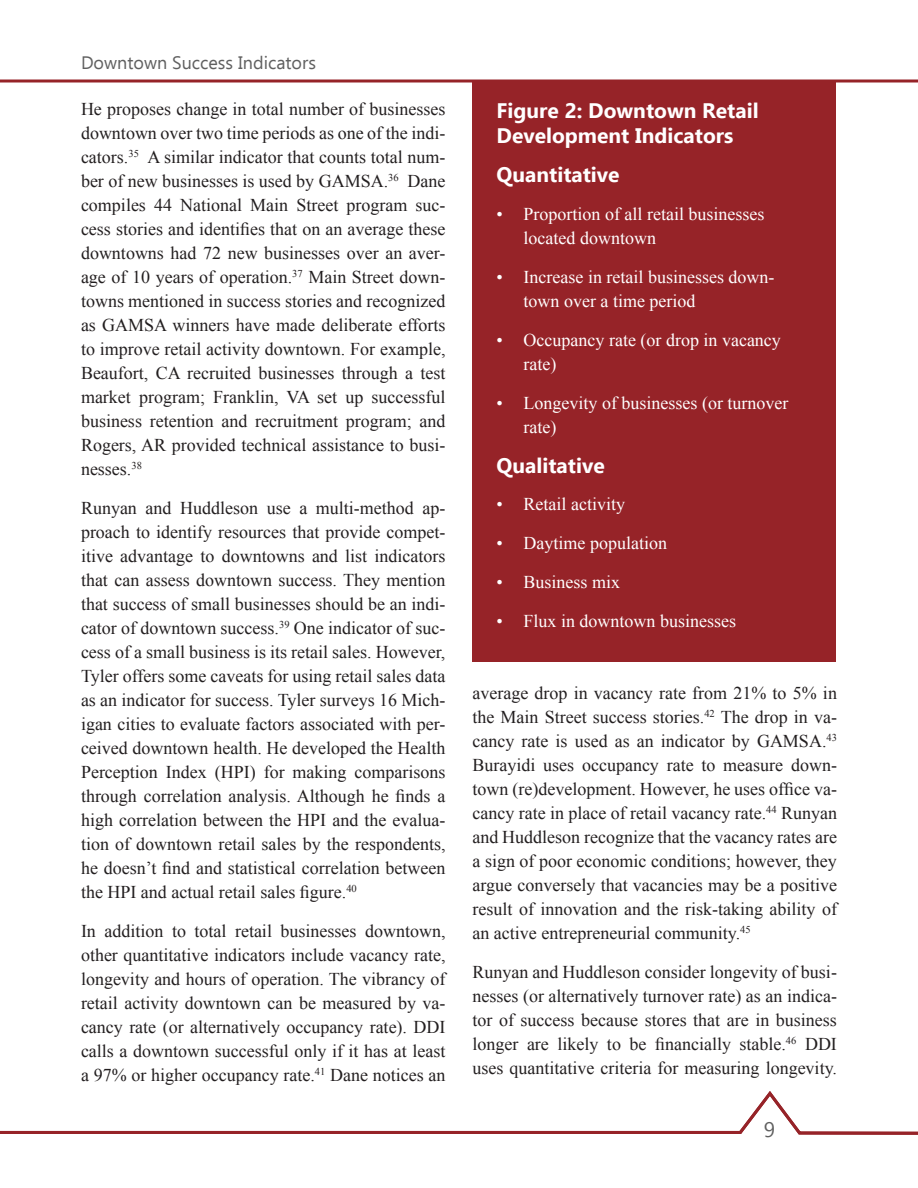
<style>
.page{position:relative;width:918px;height:1188px;background:#fff}
.page>*{position:absolute;margin:0;border:0;box-sizing:border-box;transform-origin:0 0}
.Box_Head{font:700 21px/25.2px "Ebrima";color:#fff}
.Heading1{font:21px "Ebrima";color:#606060}
.t1{font:18px/24px "Times New Roman";color:#231f20;text-align:justify}
.t2{font:18px/24px "Times New Roman";color:#fff}
.t3{font:18px "Ebrima";color:#606060}
</style>
<div class="page">
<hr style="left:0;top:80px;width:918px;height:2px;background:#962328">
<svg style="left:0;top:1091px;width:918px;height:44px"></svg>
<div style="left:472px;top:82px;width:364px;height:580px;background:#962328"></div>
<p class="t3" style="left:81px;top:50px;width:237px">Downtown Success Indicators</p>
<p class="t1" style="left:81px;top:97px;width:366px">He proposes change in total number of businesses downtown over two time periods as one of the indi&shy;cators.<sup>35</sup> A similar indicator that counts total num&shy;ber of new businesses is used by GAMSA.<sup>36</sup> Dane compiles 44 National Main Street program suc&shy;cess stories and identifies that on an average these downtowns had 72 new businesses over an aver&shy;age of 10 years of operation.<sup>37</sup> Main Street down&shy;towns mentioned in success stories and recognized as GAMSA winners have made deliberate efforts to improve retail activity downtown. For example, Beaufort, CA recruited businesses through a test market program; Franklin, VA set up successful business retention and recruitment program; and Rogers, AR provided technical assistance to busi&shy;nesses.<sup>38</sup></p>
<p class="t1" style="left:81px;top:496px;width:366px">Runyan and Huddleson use a multi-method ap&shy;proach to identify resources that provide compet&shy;itive advantage to downtowns and list indicators that can assess downtown success. They mention that success of small businesses should be an indi&shy;cator of downtown success.<sup>39</sup> One indicator of suc&shy;cess of a small business is its retail sales. However, Tyler offers some caveats for using retail sales data as an indicator for success. Tyler surveys 16 Mich&shy;igan cities to evaluate factors associated with per&shy;ceived downtown health. He developed the Health Perception Index (HPI) for making comparisons through correlation analysis. Although he finds a high correlation between the HPI and the evalua&shy;tion of downtown retail sales by the respondents, he doesn’t find and statistical correlation between the HPI and actual retail sales figure.<sup>40</sup></p>
<p class="t1" style="left:81px;top:919px;width:366px">In addition to total retail businesses downtown, other quantitative indicators include vacancy rate, longevity and hours of operation. The vibrancy of retail activity downtown can be measured by va&shy;cancy rate (or alternatively occupancy rate). DDI calls a downtown successful only if it has at least a 97% or higher occupancy rate.<sup>41</sup> Dane notices an</p>
<p class="Box_Head" style="left:497px;top:99px;width:264px">Figure 2: Downtown Retail<br>Development Indicators</p>
<p class="Box_Head" style="left:497px;top:163px;width:125px">Quantitative</p>
<p class="t2" style="left:524px;top:201px;width:242px;text-indent:-27px">• Proportion of all retail businesses located downtown</p>
<p class="t2" style="left:524px;top:264px;width:252px;text-indent:-27px">• Increase in retail businesses down&shy;town over a time period</p>
<p class="t2" style="left:524px;top:327px;width:259px;text-indent:-27px">• Occupancy rate (or drop in vacancy rate)</p>
<p class="t2" style="left:524px;top:390px;width:266px;text-indent:-27px">• Longevity of businesses (or turnover rate)</p>
<p class="Box_Head" style="left:497px;top:454px;width:110px">Qualitative</p>
<p class="t2" style="left:497px;top:492px;width:130px">• Retail activity</p>
<p class="t2" style="left:497px;top:531px;width:172px">• Daytime population</p>
<p class="t2" style="left:497px;top:570px;width:125px">• Business mix</p>
<p class="t2" style="left:497px;top:609px;width:241px">• Flux in downtown businesses</p>
<p class="t1" style="left:472px;top:680px;width:366px">average drop in vacancy rate from 21% to 5% in the Main Street success stories.<sup>42</sup> The drop in va&shy;cancy rate is used as an indicator by GAMSA.<sup>43<br></sup>Burayidi uses occupancy rate to measure down&shy;town (re)development. However, he uses office va&shy;cancy rate in place of retail vacancy rate.<sup>44</sup> Runyan and Huddleson recognize that the vacancy rates are a sign of poor economic conditions; however, they argue conversely that vacancies may be a positive result of innovation and the risk-taking ability of an active entrepreneurial community.<sup>45</sup></p>
<p class="t1" style="left:472px;top:959px;width:366px">Runyan and Huddleson consider longevity of busi&shy;nesses (or alternatively turnover rate) as an indica&shy;tor of success because stores that are in business longer are likely to be financially stable.<sup>46</sup> DDI uses quantitative criteria for measuring longevity.</p>
<p class="Heading1" style="left:764px;top:1115px;width:13px">9</p>
</div>
